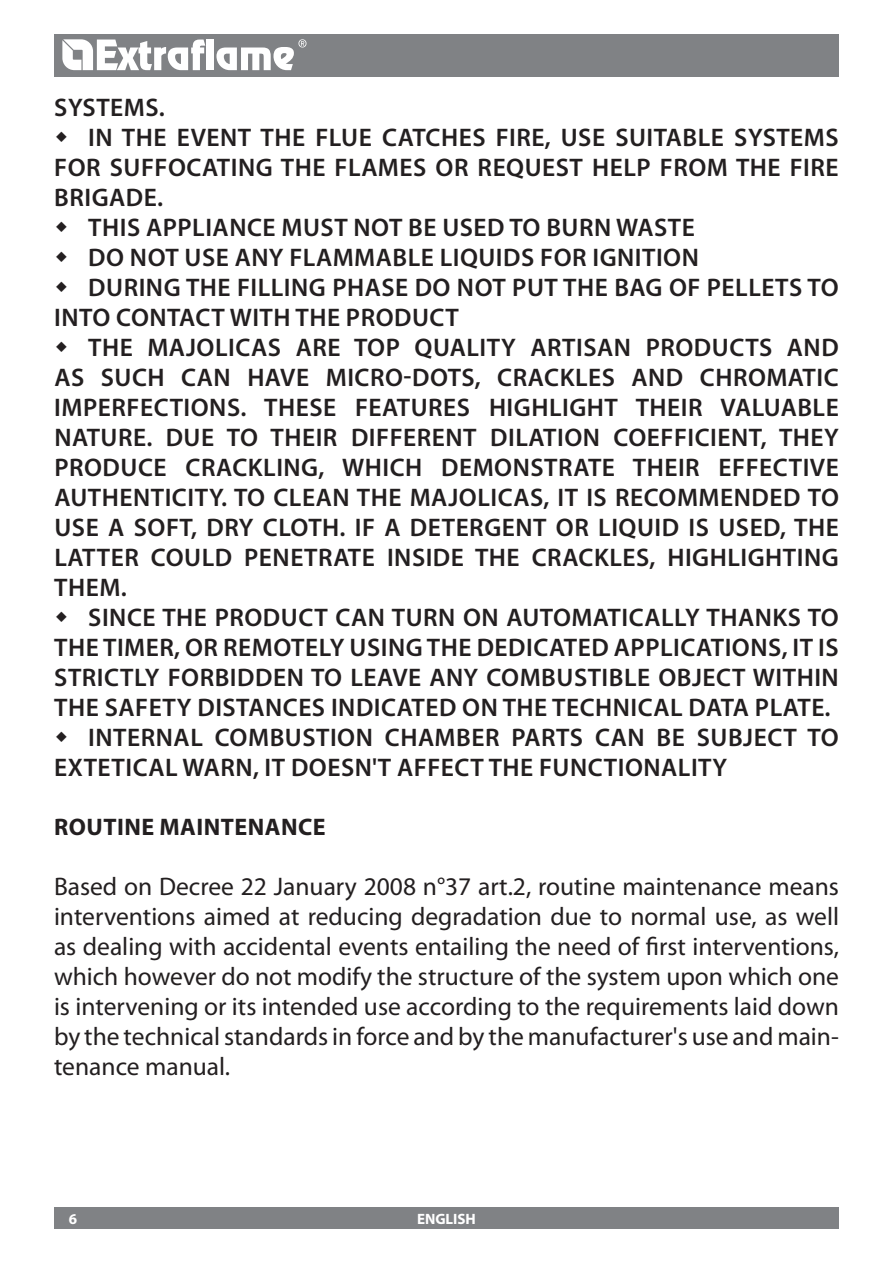
<style>
.page{position:relative;width:893px;height:1263px;background:#fff}
.page>*{position:absolute;margin:0;border:0;box-sizing:border-box;transform-origin:0 0}
.t1{font:600 25.5px "Myriad Pro";letter-spacing:.02em;color:#231f20}
.t2{font:25.5px/30px "Myriad Pro";color:#231f20;text-align:justify}
.t3{font:700 24px "Myriad Pro";letter-spacing:.02em;color:#231f20}
.t4{font:700 15px "Myriad Pro";color:#fff}
</style>
<div class="page">
<div style="left:54px;top:34px;width:785px;height:43px;background:#808285"></div>
<div style="left:54px;top:1208px;width:785px;height:21px;background:#808285"></div>
<svg style="left:62px;top:39px;width:143px;height:31px"></svg>
<div style="left:207px;top:40px;width:7px;height:30px;background:#fff"></div>
<svg style="left:216px;top:39px;width:90px;height:31px"></svg>
<p class="t1" style="left:54px;top:91px;width:16px">SYSTEMS</p>
<p class="t1" style="left:159px;top:91px;width:8px">.</p>
<p class="t1" style="left:88px;top:121px;width:50px">IN THE</p>
<p class="t1" style="left:177px;top:121px;width:16px">EVENT</p>
<p class="t1" style="left:261px;top:121px;width:16px">THE</p>
<p class="t1" style="left:315px;top:121px;width:15px">FLUE</p>
<p class="t1" style="left:382px;top:121px;width:16px">CATCHES</p>
<p class="t1" style="left:496px;top:121px;width:13px">FIRE</p>
<p class="t1" style="left:545px;top:121px;width:31px">, USE</p>
<p class="t1" style="left:615px;top:121px;width:15px">SUITABLE</p>
<p class="t1" style="left:734px;top:121px;width:16px">SYSTEMS</p>
<p class="t1" style="left:54px;top:151px;width:16px">FOR</p>
<p class="t1" style="left:110px;top:151px;width:16px">SUFFOCATING</p>
<p class="t1" style="left:281px;top:151px;width:16px">THE</p>
<p class="t1" style="left:335px;top:151px;width:16px">FLAMES</p>
<p class="t1" style="left:436px;top:151px;width:58px">OR REQUEST</p>
<p class="t1" style="left:592px;top:151px;width:15px">HELP</p>
<p class="t1" style="left:660px;top:151px;width:18px">FROM</p>
<p class="t1" style="left:736px;top:151px;width:16px">THE</p>
<p class="t1" style="left:790px;top:151px;width:13px">FIRE</p>
<p class="t1" style="left:54px;top:181px;width:16px">BRIGADE</p>
<p class="t1" style="left:157px;top:181px;width:8px">.</p>
<p class="t1" style="left:88px;top:211px;width:27px">THIS</p>
<p class="t1" style="left:146px;top:211px;width:16px">APPLIANCE</p>
<p class="t1" style="left:282px;top:211px;width:18px">MUST</p>
<p class="t1" style="left:354px;top:211px;width:17px">NOT</p>
<p class="t1" style="left:408px;top:211px;width:51px">BE USED</p>
<p class="t1" style="left:509px;top:211px;width:54px">TO BURN</p>
<p class="t1" style="left:616px;top:211px;width:17px">WASTE</p>
<p class="t1" style="left:88px;top:241px;width:59px">DO NOT</p>
<p class="t1" style="left:185px;top:241px;width:15px">USE</p>
<p class="t1" style="left:235px;top:241px;width:18px">ANY</p>
<p class="t1" style="left:289px;top:241px;width:17px">FLAMMABLE</p>
<p class="t1" style="left:440px;top:241px;width:15px">LIQUIDS</p>
<p class="t1" style="left:540px;top:241px;width:16px">FOR</p>
<p class="t1" style="left:592px;top:241px;width:14px">IGNITION</p>
<p class="t1" style="left:88px;top:271px;width:34px">DURING</p>
<p class="t1" style="left:186px;top:271px;width:16px">THE</p>
<p class="t1" style="left:237px;top:271px;width:14px">FILLING</p>
<p class="t1" style="left:332px;top:271px;width:16px">PHASE</p>
<p class="t1" style="left:415px;top:271px;width:59px">DO NOT</p>
<p class="t1" style="left:512px;top:271px;width:16px">PUT</p>
<p class="t1" style="left:563px;top:271px;width:16px">THE</p>
<p class="t1" style="left:614px;top:271px;width:17px">BAG</p>
<p class="t1" style="left:669px;top:271px;width:53px">OF PELLETS</p>
<p class="t1" style="left:808px;top:271px;width:17px">TO</p>
<p class="t1" style="left:54px;top:301px;width:15px">INTO</p>
<p class="t1" style="left:116px;top:301px;width:17px">CONTACT</p>
<p class="t1" style="left:230px;top:301px;width:16px">WITH</p>
<p class="t1" style="left:295px;top:301px;width:16px">THE</p>
<p class="t1" style="left:346px;top:301px;width:17px">PRODUCT</p>
<p class="t1" style="left:88px;top:331px;width:124px">THE MAJOLICAS</p>
<p class="t1" style="left:296px;top:331px;width:16px">ARE</p>
<p class="t1" style="left:354px;top:331px;width:16px">TOP</p>
<p class="t1" style="left:415px;top:331px;width:16px">QUALITY</p>
<p class="t1" style="left:530px;top:331px;width:16px">ARTISAN</p>
<p class="t1" style="left:646px;top:331px;width:17px">PRODUCTS</p>
<p class="t1" style="left:787px;top:331px;width:18px">AND</p>
<p class="t1" style="left:54px;top:361px;width:16px">AS</p>
<p class="t1" style="left:101px;top:361px;width:17px">SUCH</p>
<p class="t1" style="left:181px;top:361px;width:17px">CAN</p>
<p class="t1" style="left:247px;top:361px;width:16px">HAVE</p>
<p class="t1" style="left:326px;top:361px;width:17px">MICRO</p>
<p class="t1" style="left:404px;top:361px;width:25px">-DOTS</p>
<p class="t1" style="left:475px;top:361px;width:38px">, CRACKLES</p>
<p class="t1" style="left:631px;top:361px;width:18px">AND</p>
<p class="t1" style="left:700px;top:361px;width:17px">CHROMATIC</p>
<p class="t1" style="left:54px;top:391px;width:16px">IMPERFECTIONS</p>
<p class="t1" style="left:241px;top:391px;width:53px">. THESE</p>
<p class="t1" style="left:355px;top:391px;width:16px">FEATURES</p>
<p class="t1" style="left:489px;top:391px;width:16px">HIGHLIGHT</p>
<p class="t1" style="left:636px;top:391px;width:15px">THEIR</p>
<p class="t1" style="left:721px;top:391px;width:16px">VALUABLE</p>
<p class="t1" style="left:54px;top:421px;width:16px">NATURE</p>
<p class="t1" style="left:146px;top:421px;width:139px">. DUETOTHEIR</p>
<p class="t1" style="left:351px;top:421px;width:15px">DIFFERENT</p>
<p class="t1" style="left:490px;top:421px;width:15px">DILATION</p>
<p class="t1" style="left:614px;top:421px;width:15px">COEFFICIENT</p>
<p class="t1" style="left:761px;top:421px;width:35px">, THEY</p>
<p class="t1" style="left:54px;top:451px;width:17px">PRODUCE</p>
<p class="t1" style="left:185px;top:451px;width:16px">CRACKLING</p>
<p class="t1" style="left:319px;top:451px;width:41px">, WHICH</p>
<p class="t1" style="left:441px;top:451px;width:17px">DEMONSTRATE</p>
<p class="t1" style="left:633px;top:451px;width:15px">THEIR</p>
<p class="t1" style="left:718px;top:451px;width:15px">EFFECTIVE</p>
<p class="t1" style="left:54px;top:481px;width:16px">AUTHENTICITY</p>
<p class="t1" style="left:221px;top:481px;width:68px">. TO CLEAN</p>
<p class="t1" style="left:357px;top:481px;width:16px">THE</p>
<p class="t1" style="left:410px;top:481px;width:64px">MAJOLICAS</p>
<p class="t1" style="left:544px;top:481px;width:90px">, ITISRECOMMENDED</p>
<p class="t1" style="left:808px;top:481px;width:17px">TO</p>
<p class="t1" style="left:54px;top:511px;width:15px">USE</p>
<p class="t1" style="left:108px;top:511px;width:42px">A SOFT</p>
<p class="t1" style="left:191px;top:511px;width:32px">, DRY</p>
<p class="t1" style="left:263px;top:511px;width:16px">CLOTH</p>
<p class="t1" style="left:340px;top:511px;width:87px">. IFADETERGENT</p>
<p class="t1" style="left:556px;top:511px;width:57px">OR LIQUID</p>
<p class="t1" style="left:689px;top:511px;width:46px">IS USED</p>
<p class="t1" style="left:780px;top:511px;width:30px">, THE</p>
<p class="t1" style="left:54px;top:541px;width:15px">LATTER</p>
<p class="t1" style="left:151px;top:541px;width:17px">COULD</p>
<p class="t1" style="left:244px;top:541px;width:16px">PENETRATE</p>
<p class="t1" style="left:387px;top:541px;width:14px">INSIDE</p>
<p class="t1" style="left:475px;top:541px;width:16px">THE</p>
<p class="t1" style="left:532px;top:541px;width:16px">CRACKLES</p>
<p class="t1" style="left:650px;top:541px;width:33px">, HIGHLIGHTING</p>
<p class="t1" style="left:54px;top:571px;width:18px">THEM</p>
<p class="t1" style="left:121px;top:571px;width:8px">.</p>
<p class="t1" style="left:88px;top:601px;width:752px">SINCE THE PRODUCT CAN TURN ON AUTOMATICALLY THANKS TO</p>
<p class="t1" style="left:54px;top:631px;width:786px">THE TIMER, OR REMOTELY USING THE DEDICATED APPLICATIONS, IT IS</p>
<p class="t1" style="left:54px;top:661px;width:786px">STRICTLY FORBIDDEN TO LEAVE ANY COMBUSTIBLE OBJECT WITHIN</p>
<p class="t1" style="left:54px;top:691px;width:778px">THE SAFETY DISTANCES INDICATED ON THE TECHNICAL DATA PLATE.</p>
<p class="t1" style="left:88px;top:721px;width:16px">INTERNAL</p>
<p class="t1" style="left:215px;top:721px;width:17px">COMBUSTION</p>
<p class="t1" style="left:385px;top:721px;width:18px">CHAMBER</p>
<p class="t1" style="left:511px;top:721px;width:15px">PARTS</p>
<p class="t1" style="left:595px;top:721px;width:17px">CAN</p>
<p class="t1" style="left:657px;top:721px;width:112px">BESUBJECT</p>
<p class="t1" style="left:808px;top:721px;width:17px">TO</p>
<p class="t1" style="left:54px;top:751px;width:15px">EXTETICAL</p>
<p class="t1" style="left:183px;top:751px;width:19px">WARN</p>
<p class="t1" style="left:253px;top:751px;width:55px">, IT DOESN</p>
<p class="t1" style="left:372px;top:751px;width:41px">'T AFFECT</p>
<p class="t1" style="left:489px;top:751px;width:16px">THE</p>
<p class="t1" style="left:539px;top:751px;width:16px">FUNCTIONALITY</p>
<p class="t3" style="left:54px;top:811px;width:273px">ROUTINE MAINTENANCE</p>
<p class="t2" style="left:54px;top:871px;width:786px">Based on Decree 22 January 2008 n°37 art.2, routine maintenance means interventions aimed at reducing degradation due to normal use, as well as dealing with accidental events entailing the need of first interventions, which however do not modify the structure of the system upon which one is intervening or its intended use according to the requirements laid down by the technical standards in force and by the manufacturer's use and main&shy;tenance manual.</p>
<p class="t4" style="left:69px;top:1209px;width:10px">6</p>
<p class="t4" style="left:417px;top:1209px;width:60px">ENGLISH</p>
</div>
